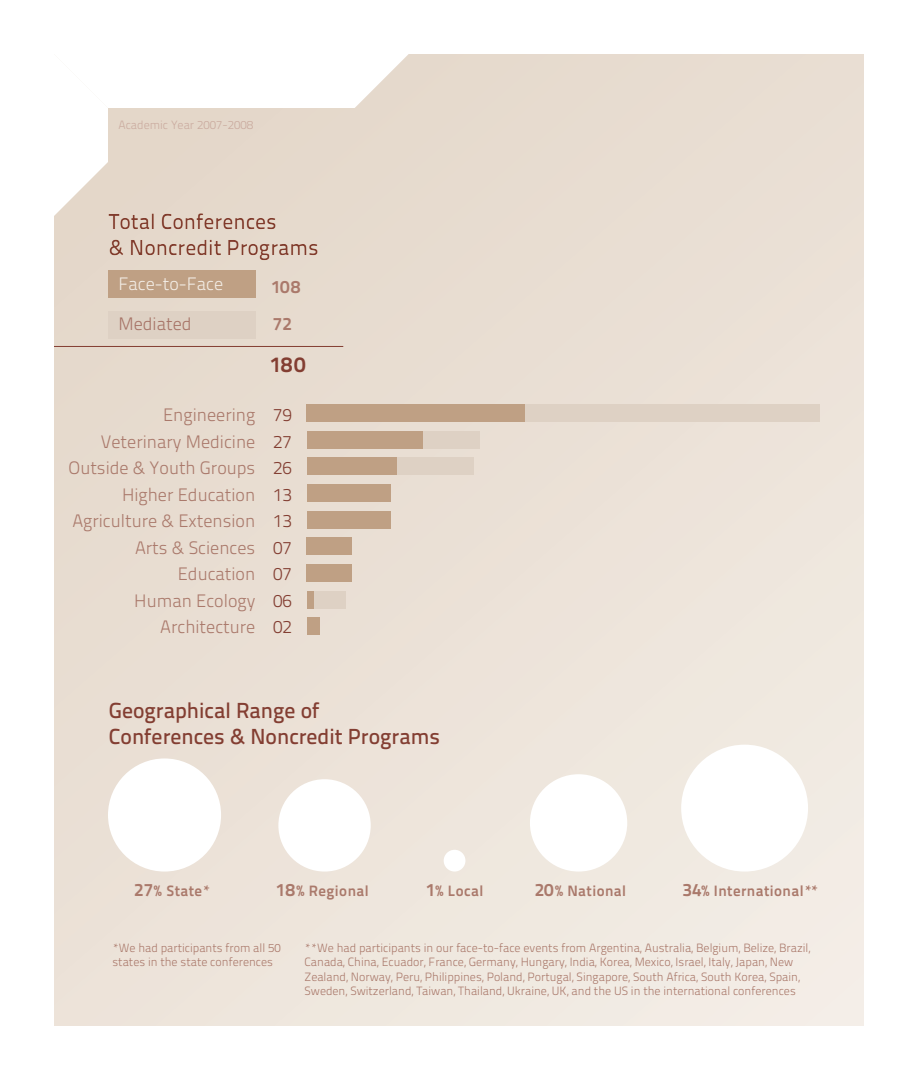
<style>
.page{position:relative;width:918px;height:1080px;background:#fff}
.page>*{position:absolute;margin:0;border:0;box-sizing:border-box;transform-origin:0 0}
.t1{font:21.75px/26.1px "Titillium Text 14 L 600 wt";color:#833e32}
.t2{font:21.75px "Titillium Text 14 L 800 wt";color:#833e32}
.t3{font:18px "Titillium Text 14 L 250 wt";color:#aa796b}
.t4{font:18px "Titillium Text 14 L 250 wt";color:#833e32}
.t5{font:18px "Titillium Text 14 L 250 wt";color:#f2ece4}
.t6{font:18px "Titillium Text 14 L 250 wt";color:#a77467}
.t7{font:18px "Titillium Text 14 L 800 wt";color:#aa796b}
.t8{font:15px "Titillium Text 14 L 800 wt";letter-spacing:.03em;color:#aa796b}
.t9{font:12px/14.4px "Titillium Text 14 L 250 wt";color:#aa796b}
.t10{font:12px "Titillium Text 14 L 250 wt";color:#caab9f}
.s1{font-size:18px}
</style>
<div class="page">
<div style="left:54px;top:54px;width:810px;height:972px;background:linear-gradient(to right,#e8ddd1,#eee6dd)"></div>
<div style="left:108px;top:758px;width:113px;height:114px;background:#fff;border-radius:57px"></div>
<div style="left:278px;top:779px;width:93px;height:93px;background:#fff;border-radius:46px"></div>
<div style="left:444px;top:850px;width:21px;height:22px;background:#fff;border-radius:11px"></div>
<div style="left:530px;top:774px;width:97px;height:98px;background:#fff;border-radius:49px"></div>
<div style="left:681px;top:745px;width:127px;height:127px;background:#fff;border-radius:63px"></div>
<svg style="left:54px;top:54px;width:355px;height:162px"></svg>
<div style="left:397px;top:458px;width:77px;height:17px;background:#ded1c4"></div>
<div style="left:525px;top:404px;width:295px;height:17px;background:#ded1c4"></div>
<div style="left:313px;top:591px;width:32px;height:17px;background:#ded1c4"></div>
<div style="left:422px;top:431px;width:58px;height:17px;background:#ded1c4"></div>
<div style="left:307px;top:511px;width:83px;height:17px;background:#bfa084"></div>
<div style="left:307px;top:618px;width:13px;height:17px;background:#bfa084"></div>
<div style="left:307px;top:458px;width:90px;height:17px;background:#bfa084"></div>
<div style="left:307px;top:538px;width:45px;height:17px;background:#bfa084"></div>
<div style="left:307px;top:564px;width:45px;height:17px;background:#bfa084"></div>
<div style="left:307px;top:404px;width:218px;height:17px;background:#bfa084"></div>
<div style="left:307px;top:591px;width:6px;height:17px;background:#bfa084"></div>
<div style="left:307px;top:431px;width:115px;height:17px;background:#bfa084"></div>
<div style="left:307px;top:484px;width:83px;height:17px;background:#bfa084"></div>
<div style="left:106px;top:208px;width:675px;height:57px;background:#e7dcd0"></div>
<hr style="left:54px;top:346px;width:289px;height:1px;background:#833e32">
<div style="left:108px;top:270px;width:147px;height:27px;background:#bfa084"></div>
<div style="left:108px;top:311px;width:147px;height:28px;background:#ded1c4"></div>
<p class="t10" style="left:118px;top:117px;width:136px">Academic Year 2007-2008</p>
<h1 class="t1" style="left:109px;top:209px;width:211px">Total Conferences<br>&amp; Noncredit Programs</h1>
<p class="t5" style="left:118px;top:273px;width:106px">Face-to-Face</p>
<p class="t6" style="left:118px;top:313px;width:75px">Mediated</p>
<p class="t7" style="left:273px;top:313px;width:21px">72</p>
<p class="t7" style="left:272px;top:276px;width:30px">108</p>
<p class="t3" style="left:163px;top:404px;width:94px">Engineering</p>
<p class="t3" style="left:101px;top:431px;width:156px">Veterinary Medicine</p>
<p class="t3" style="left:69px;top:457px;width:188px">Outside &amp; Youth Groups</p>
<p class="t3" style="left:122px;top:484px;width:135px">Higher Education</p>
<p class="t3" style="left:72px;top:510px;width:184px">Agriculture &amp; Extension</p>
<p class="t3" style="left:135px;top:537px;width:122px">Arts &amp; Sciences</p>
<p class="t3" style="left:178px;top:563px;width:79px">Education</p>
<p class="t3" style="left:134px;top:590px;width:123px">Human Ecology</p>
<p class="t3" style="left:160px;top:616px;width:97px">Architecture</p>
<p class="t2" style="left:270px;top:351px;width:37px">180</p>
<p class="t4" style="left:273px;top:404px;width:21px">79</p>
<p class="t4" style="left:273px;top:431px;width:21px">27</p>
<p class="t4" style="left:273px;top:457px;width:21px">26</p>
<p class="t4" style="left:273px;top:484px;width:21px">13</p>
<p class="t4" style="left:273px;top:510px;width:21px">13</p>
<p class="t4" style="left:273px;top:537px;width:21px">07</p>
<p class="t4" style="left:273px;top:563px;width:21px">07</p>
<p class="t4" style="left:273px;top:590px;width:21px">06</p>
<p class="t4" style="left:273px;top:616px;width:21px">02</p>
<p class="t1" style="left:109px;top:698px;width:212px">Geographical Range of</p>
<p class="t1" style="left:109px;top:724px;width:333px">Conferences &amp; Noncredit Programs</p>
<p class="t8" style="left:134px;top:881px;width:78px"><span class="s1">27</span>% State*</p>
<p class="t8" style="left:276px;top:881px;width:94px"><span class="s1">18</span>% Regional</p>
<p class="t8" style="left:426px;top:881px;width:59px"><span class="s1">1</span>% Local</p>
<p class="t8" style="left:535px;top:881px;width:93px"><span class="s1">20</span>% National</p>
<p class="t8" style="left:682px;top:881px;width:138px"><span class="s1">34</span>% International**</p>
<p class="t9" style="left:112px;top:941px;width:170px">*We had participants from all 50 states in the state conferences</p>
<p class="t9" style="left:304px;top:941px;width:507px">**We had participants in our face-to-face events from Argentina, Australia, Belgium, Belize, Brazil, Canada, China, Ecuador, France, Germany, Hungary, India, Korea, Mexico, Israel, Italy, Japan, New Zealand, Norway, Peru, Philippines, Poland, Portugal, Singapore, South Africa, South Korea, Spain, Sweden, Switzerland, Taiwan, Thailand, Ukraine, UK, and the US in the international conferences</p>
</div>
